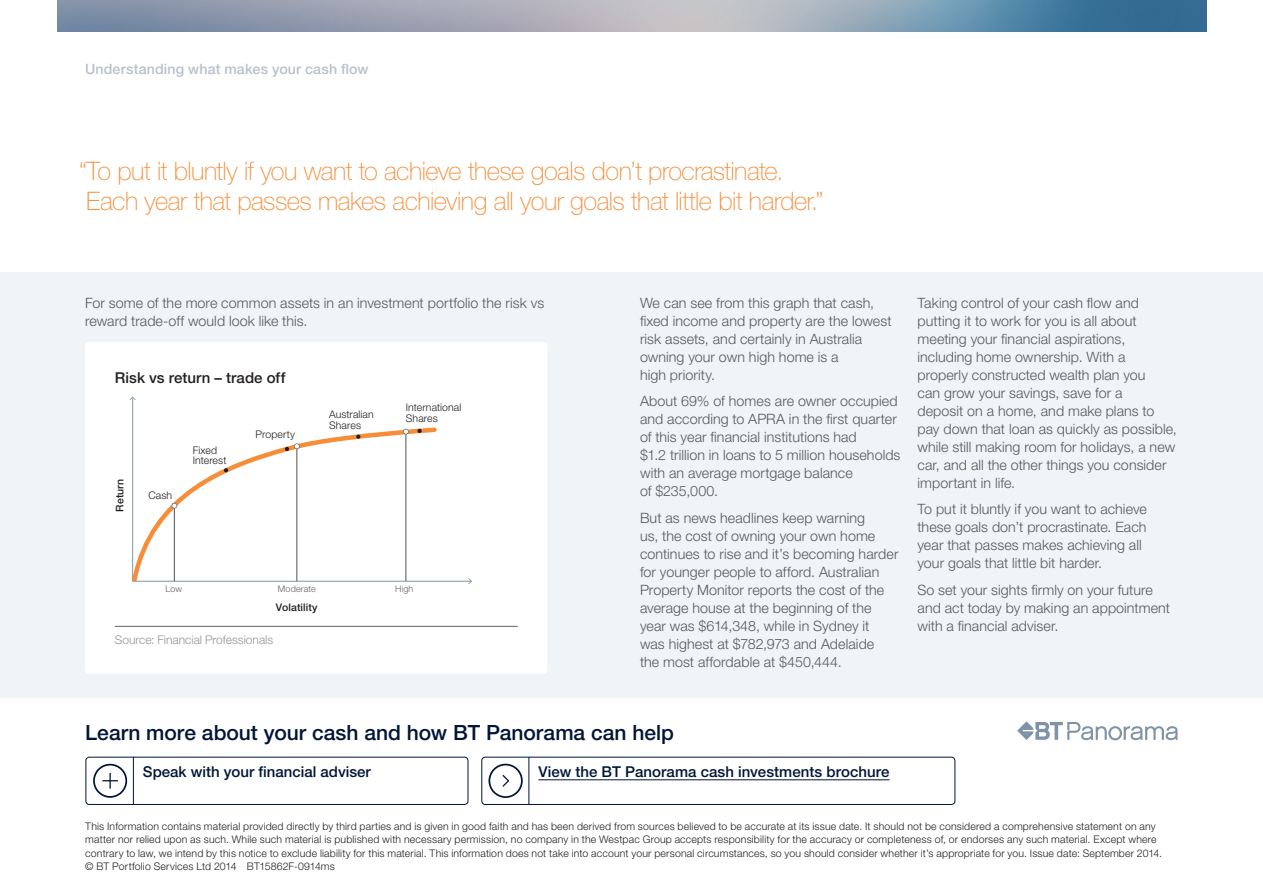
<style>
.page{position:relative;width:1263px;height:893px;background:#fff}
.page>*{position:absolute;margin:0;border:0;box-sizing:border-box;transform-origin:0 0}
._04_Pullout_quote{font:100 25.5px/30px "Helvetica Neue LT Std";letter-spacing:-.02em;color:#f68d38}
._01_Section_Heading{font:500 21px "Helvetica Neue LT Std";color:#001537}
._06_TOC_Lv1{font:500 15px "Helvetica Neue LT Std";letter-spacing:.005em;color:#001537}
.Sub_Head{font:500 15px "Helvetica Neue LT Std";color:#001537}
._04_Heading_2{font:500 15px "Helvetica Neue LT Std";letter-spacing:.005em;color:#231f20}
._00_Body_copy{font:300 14.25px/18px "Helvetica Neue LT Std";letter-spacing:.005em;color:#57585a}
._01_Section_Heading-2{font:500 14.25px "Helvetica Neue LT Std";letter-spacing:.01em;color:#b8c1cc}
._11_First_Footnote{font:300 12px "Helvetica Neue LT Std";color:#939598}
._05_Disclaimer_Body{font:300 10.5px/10.5px "Helvetica Neue LT Std";letter-spacing:.015em;color:#231f20}
.t1{font:500 10.5px "Helvetica Neue LT Std";letter-spacing:.01em;color:#231f20}
.t2{font:300 9px "Helvetica Neue LT Std";letter-spacing:.01em;color:#636366}
</style>
<div class="page">
<div style="left:0;top:272px;width:1263px;height:425px;background:#f1f4f6"></div>
<div style="left:85px;top:342px;width:462px;height:332px;background:#fff;border-radius:4px"></div>
<hr style="left:115px;top:626px;width:403px;height:1px;background:#636366">
<svg style="left:130px;top:396px;width:6px;height:4px"></svg>
<svg style="left:468px;top:578px;width:4px;height:6px"></svg>
<svg style="left:132px;top:425px;width:307px;height:157px"></svg>
<svg style="left:224px;top:468px;width:4px;height:4px"></svg>
<svg style="left:356px;top:435px;width:4px;height:4px"></svg>
<svg style="left:417px;top:429px;width:5px;height:4px"></svg>
<hr style="left:174px;top:505px;width:1px;height:76px;background:#636366">
<svg style="left:171px;top:503px;width:6px;height:5px"></svg>
<hr style="left:296px;top:446px;width:1px;height:135px;background:#636366">
<svg style="left:285px;top:443px;width:15px;height:8px"></svg>
<hr style="left:405px;top:431px;width:1px;height:150px;background:#636366">
<svg style="left:403px;top:429px;width:6px;height:5px"></svg>
<div style="left:86px;top:757px;width:382px;height:48px;border:1px solid #001537;border-radius:3px"></div>
<hr style="left:133px;top:757px;width:1px;height:48px;background:#001537">
<svg style="left:93px;top:764px;width:34px;height:34px"></svg>
<svg style="left:1017px;top:721px;width:161px;height:19px"></svg>
<hr style="left:529px;top:757px;width:1px;height:48px;background:#001537">
<svg style="left:488px;top:764px;width:35px;height:34px"></svg>
<hr style="left:538px;top:779px;width:352px;height:1px;background:#001537">
<div style="left:481px;top:757px;width:474px;height:48px;border:1px solid #001537;border-radius:3px"></div>
<img style="left:58px;top:0;width:1148px;height:32px">
<p class="_01_Section_Heading-2" style="left:85px;top:60px;width:285px">Understanding what makes your cash flow</p>
<p class="_04_Pullout_quote" style="left:79px;top:156px;width:746px">“To put it bluntly if you want to achieve these goals don’t procrastinate.<br>Each year that passes makes achieving all your goals that little bit harder.”</p>
<p class="_00_Body_copy" style="left:85px;top:293px;width:461px">For some of the more common assets in an investment portfolio the risk vs reward trade-off would look like this.</p>
<p class="_00_Body_copy" style="left:640px;top:293px;width:253px">We can see from this graph that cash, fixed income and property are the lowest risk assets, and certainly in Australia owning your own high home is a<br>high priority.</p>
<p class="_00_Body_copy" style="left:640px;top:392px;width:262px">About 69% of homes are owner occupied and according to APRA in the first quarter of this year financial institutions had<br>$1.2 trillion in loans to 5 million households with an average mortgage balance<br>of $235,000.</p>
<p class="_00_Body_copy" style="left:640px;top:508px;width:260px">But as news headlines keep warning<br>us, the cost of owning your own home continues to rise and it’s becoming harder for younger people to afford. Australian Property Monitor reports the cost of the average house at the beginning of the year was $614,348, while in Sydney it<br>was highest at $782,973 and Adelaide<br>the most affordable at $450,444.</p>
<p class="_04_Heading_2" style="left:115px;top:369px;width:172px">Risk vs return – trade off</p>
<p class="_05_Disclaimer_Body" style="left:329px;top:409px;width:46px">Australian<br>Shares</p>
<p class="_05_Disclaimer_Body" style="left:406px;top:402px;width:57px">International<br>Shares</p>
<p class="_05_Disclaimer_Body" style="left:256px;top:429px;width:41px">Property</p>
<p class="_05_Disclaimer_Body" style="left:193px;top:444px;width:35px">Fixed<br>Interest</p>
<p class="t1" style="left:114px;top:512px;width:35px;rotate:-90deg">Return</p>
<p class="_05_Disclaimer_Body" style="left:148px;top:490px;width:25px">Cash</p>
<p class="t2" style="left:165px;top:583px;width:18px">Low</p>
<p class="t2" style="left:278px;top:583px;width:39px">Moderate</p>
<p class="t2" style="left:395px;top:583px;width:20px">High</p>
<p class="t1" style="left:276px;top:601px;width:43px">Volatility</p>
<p class="_11_First_Footnote" style="left:115px;top:632px;width:160px">Source: Financial Professionals</p>
<p class="_00_Body_copy" style="left:917px;top:293px;width:261px">Taking control of your cash flow and putting it to work for you is all about meeting your financial aspirations, including home ownership. With a properly constructed wealth plan you<br>can grow your savings, save for a<br>deposit on a home, and make plans to pay down that loan as quickly as possible, while still making room for holidays, a new car, and all the other things you consider important in life.</p>
<p class="_00_Body_copy" style="left:917px;top:500px;width:231px">To put it bluntly if you want to achieve these goals don’t procrastinate. Each year that passes makes achieving all your goals that little bit harder.</p>
<p class="_00_Body_copy" style="left:917px;top:580px;width:254px">So set your sights firmly on your future and act today by making an appointment with a financial adviser.</p>
<p class="_01_Section_Heading" style="left:85px;top:720px;width:590px">Learn more about your cash and how BT Panorama can help</p>
<p class="Sub_Head" style="left:143px;top:763px;width:229px">Speak with your financial adviser</p>
<p class="_06_TOC_Lv1" style="left:538px;top:763px;width:353px">View the BT Panorama cash investments brochure</p>
<p class="_05_Disclaimer_Body" style="left:85px;top:819px;width:1078px;line-height:13.5px">This Information contains material provided directly by third parties and is given in good faith and has been derived from sources believed to be accurate at its issue date. It should not be considered a comprehensive statement on any matter nor relied upon as such. While such material is published with necessary permission, no company in the Westpac Group accepts responsibility for the accuracy or completeness of, or endorses any such material. Except where contrary to law, we intend by this notice to exclude liability for this material. This information does not take into account your personal circumstances, so you should consider whether it’s appropriate for you. Issue date: September 2014. © BT Portfolio Services Ltd 2014 BT15862F-0914ms</p>
</div>
